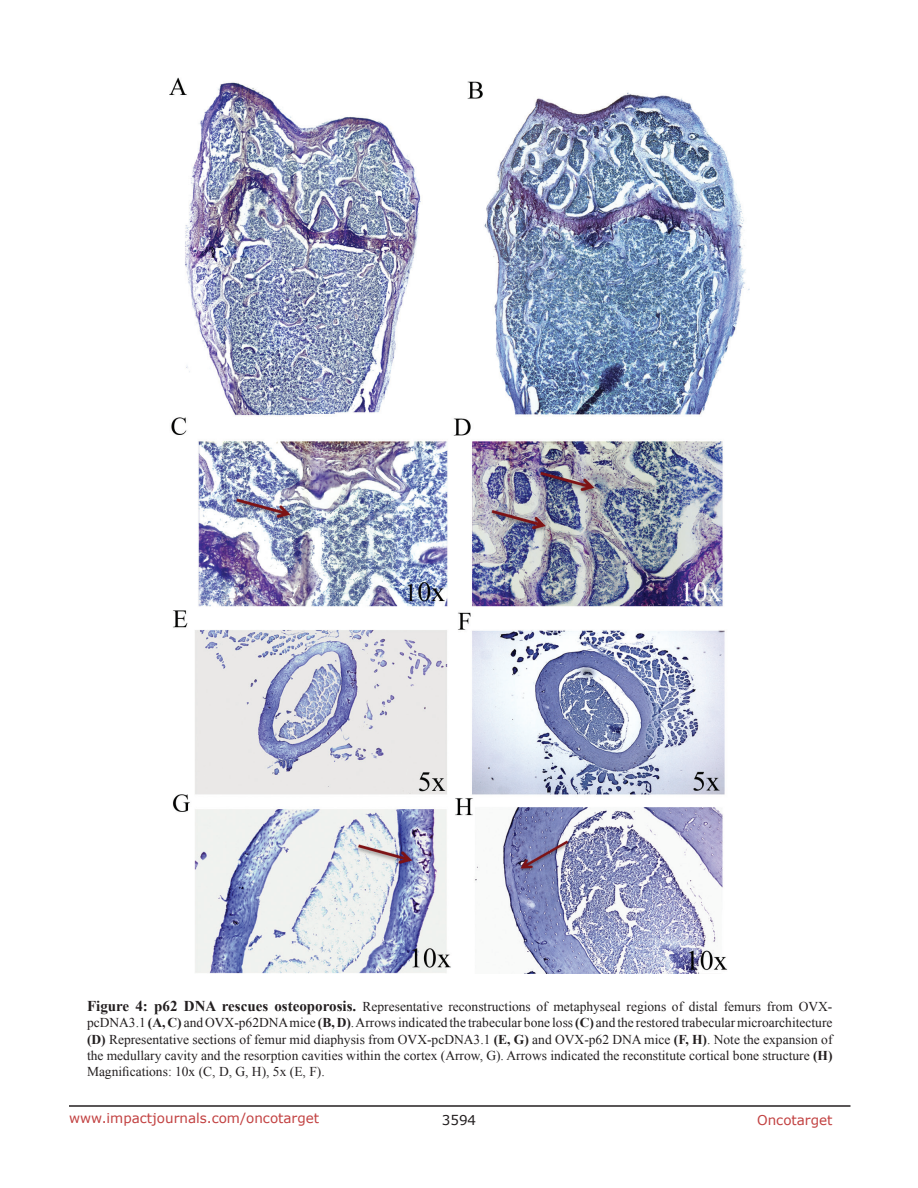
<style>
.page{position:relative;width:918px;height:1188px;background:#fff}
.page>*{position:absolute;margin:0;border:0;box-sizing:border-box;transform-origin:0 0}
.FigureText{font:13.5px/16.2px "Times New Roman";color:#231f20;text-align:justify}
.t1{font:13.5px "Verdana";color:#c24141}
.t2{font:13.5px "Verdana";color:#231f20}
.s1{font-weight:700;font-size:15px}
.s2{font-weight:700}
</style>
<div class="page">
<hr style="left:69px;top:1105px;width:781px;height:2px;background:#231f20">
<img style="left:170px;top:77px;width:580px;height:897px">
<p class="FigureText" style="left:87px;top:998px;width:747px"><span class="s1">Figure 4: p62 DNA rescues osteoporosis.</span> Representative reconstructions of metaphyseal regions of distal femurs from OVX&shy;pcDNA3.1 <span class="s2">(A, C)</span> and OVX-p62DNA mice <span class="s2">(B, D)</span>. Arrows indicated the trabecular bone loss <span class="s2">(C)</span> and the restored trabecular microarchitecture <span class="s2">(D)</span> Representative sections of femur mid diaphysis from OVX-pcDNA3.1 <span class="s2">(E, G)</span> and OVX-p62 DNA mice <span class="s2">(F, H)</span>. Note the expansion of the medullary cavity and the resorption cavities within the cortex (Arrow, G). Arrows indicated the reconstitute cortical bone structure <span class="s2">(H)<br></span>Magnifications: 10x (C, D, G, H), 5x (E, F).</p>
<p class="t1" style="left:69px;top:1109px;width:252px">www.impactjournals.com/oncotarget</p>
<p class="t2" style="left:442px;top:1111px;width:36px">3594</p>
<p class="t1" style="left:757px;top:1111px;width:77px">Oncotarget</p>
</div>
